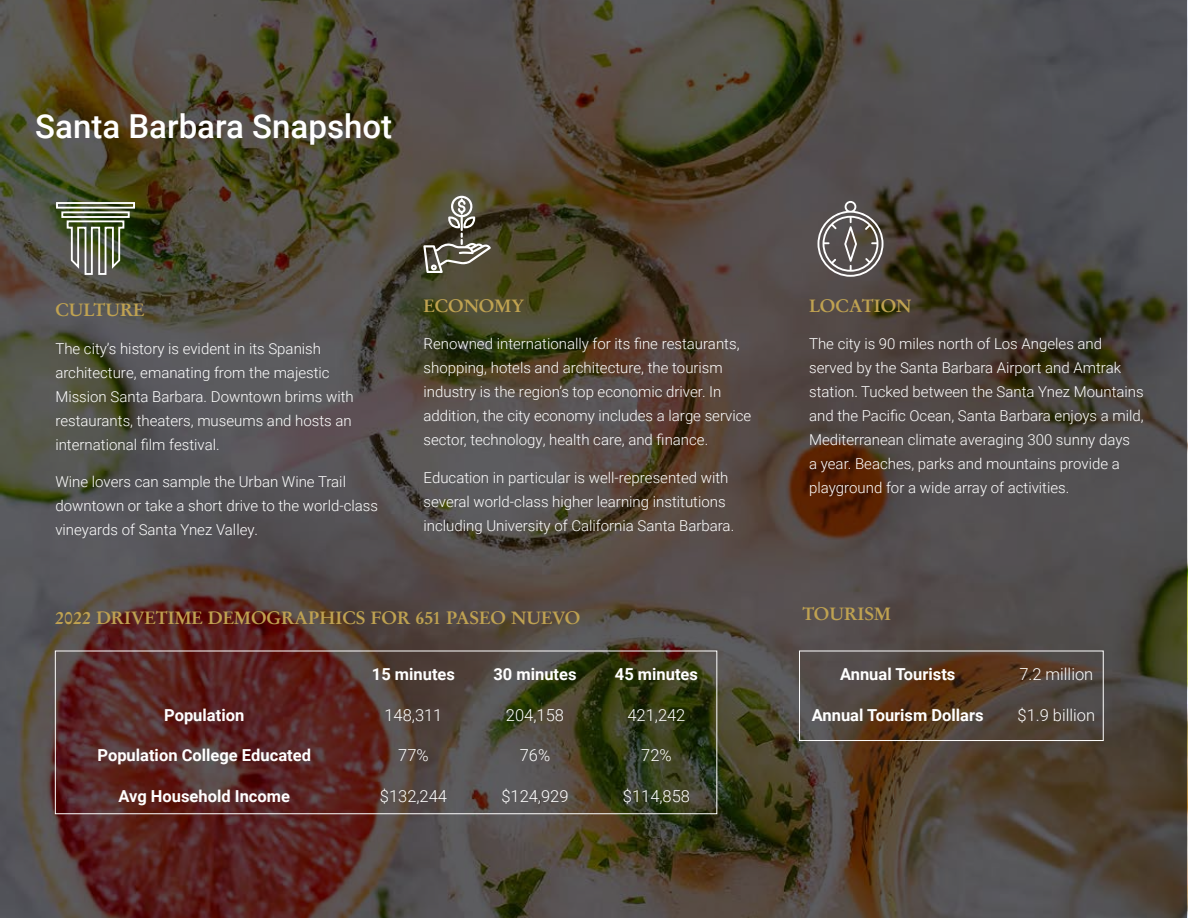
<style>
.page{position:relative;width:1188px;height:918px;background:#fff}
.page>*{position:absolute;margin:0;border:0;box-sizing:border-box;transform-origin:0 0}
.t1{font:500 33px "Roboto";color:#fff}
.t2{font:500 18px "Garamond No 8";color:#bfa251}
.t3{font:700 16.5px "Roboto";color:#fff}
.t4{font:300 16.5px "Roboto";color:#fff}
.t5{font:300 15px/24px "Roboto";color:#fff}
</style>
<div class="page">
<img style="left:0;top:0;width:1188px;height:918px">
<div style="left:55px;top:651px;width:662px;height:163px;border:1px solid #fff"></div>
<div style="left:799px;top:651px;width:305px;height:90px;border:1px solid #fff"></div>
<svg style="left:423px;top:196px;width:68px;height:81px;background:#676351"></svg>
<svg style="left:818px;top:201px;width:65px;height:76px;background:#736d6b"></svg>
<svg style="left:55px;top:201px;width:81px;height:75px;background:#6b745c"></svg>
<h1 class="t1" style="left:35px;top:113px;width:358px">Santa Barbara Snapshot</h1>
<p class="t2" style="left:55px;top:303px;width:91px">CULTURE</p>
<p class="t5" style="left:55px;top:337px;width:300px">The city’s history is evident in its Spanish architecture, emanating from the majestic Mission Santa Barbara. Downtown brims with restaurants, theaters, museums and hosts an international film festival.</p>
<p class="t5" style="left:55px;top:471px;width:324px">Wine lovers can sample the Urban Wine Trail downtown or take a short drive to the world-class vineyards of Santa Ynez Valley.</p>
<p class="t2" style="left:424px;top:299px;width:102px">ECONOMY</p>
<p class="t5" style="left:424px;top:332px;width:329px">Renowned internationally for its fine restaurants, shopping, hotels and architecture, the tourism industry is the region’s top economic driver. In addition, the city economy includes a large service sector, technology, health care, and finance.</p>
<p class="t5" style="left:424px;top:466px;width:312px">Education in particular is well-represented with several world-class higher learning institutions including University of California Santa Barbara.</p>
<p class="t2" style="left:55px;top:611px;width:527px">2022 DRIVETIME DEMOGRAPHICS FOR 651 PASEO NUEVO</p>
<p class="t3" style="left:372px;top:668px;width:85px">15 minutes</p>
<p class="t3" style="left:493px;top:668px;width:85px">30 minutes</p>
<p class="t3" style="left:615px;top:668px;width:85px">45 minutes</p>
<p class="t3" style="left:164px;top:708px;width:82px">Population</p>
<p class="t4" style="left:384px;top:707px;width:59px">148,311</p>
<p class="t4" style="left:506px;top:707px;width:59px">204,158</p>
<p class="t4" style="left:627px;top:707px;width:59px">421,242</p>
<p class="t3" style="left:97px;top:749px;width:215px">Population College Educated</p>
<p class="t4" style="left:398px;top:748px;width:32px">77%</p>
<p class="t4" style="left:520px;top:748px;width:32px">76%</p>
<p class="t4" style="left:641px;top:748px;width:32px">72%</p>
<p class="t3" style="left:118px;top:789px;width:173px">Avg Household Income</p>
<p class="t4" style="left:380px;top:788px;width:69px">$132,244</p>
<p class="t4" style="left:501px;top:788px;width:69px">$124,929</p>
<p class="t4" style="left:623px;top:788px;width:69px">$114,858</p>
<p class="t2" style="left:809px;top:299px;width:104px">LOCATION</p>
<p class="t5" style="left:809px;top:333px;width:336px">The city is 90 miles north of Los Angeles and served by the Santa Barbara Airport and Amtrak station. Tucked between the Santa Ynez Mountains and the Pacific Ocean, Santa Barbara enjoys a mild, Mediterranean climate averaging 300 sunny days<br>a year. Beaches, parks and mountains provide a playground for a wide array of activities.</p>
<p class="t2" style="left:802px;top:607px;width:90px">TOURISM</p>
<p class="t3" style="left:840px;top:668px;width:117px">Annual Tourists</p>
<p class="t4" style="left:1019px;top:667px;width:75px">7.2 million</p>
<p class="t3" style="left:812px;top:708px;width:173px">Annual Tourism Dollars</p>
<p class="t4" style="left:1018px;top:707px;width:79px">$1.9 billion</p>
</div>
